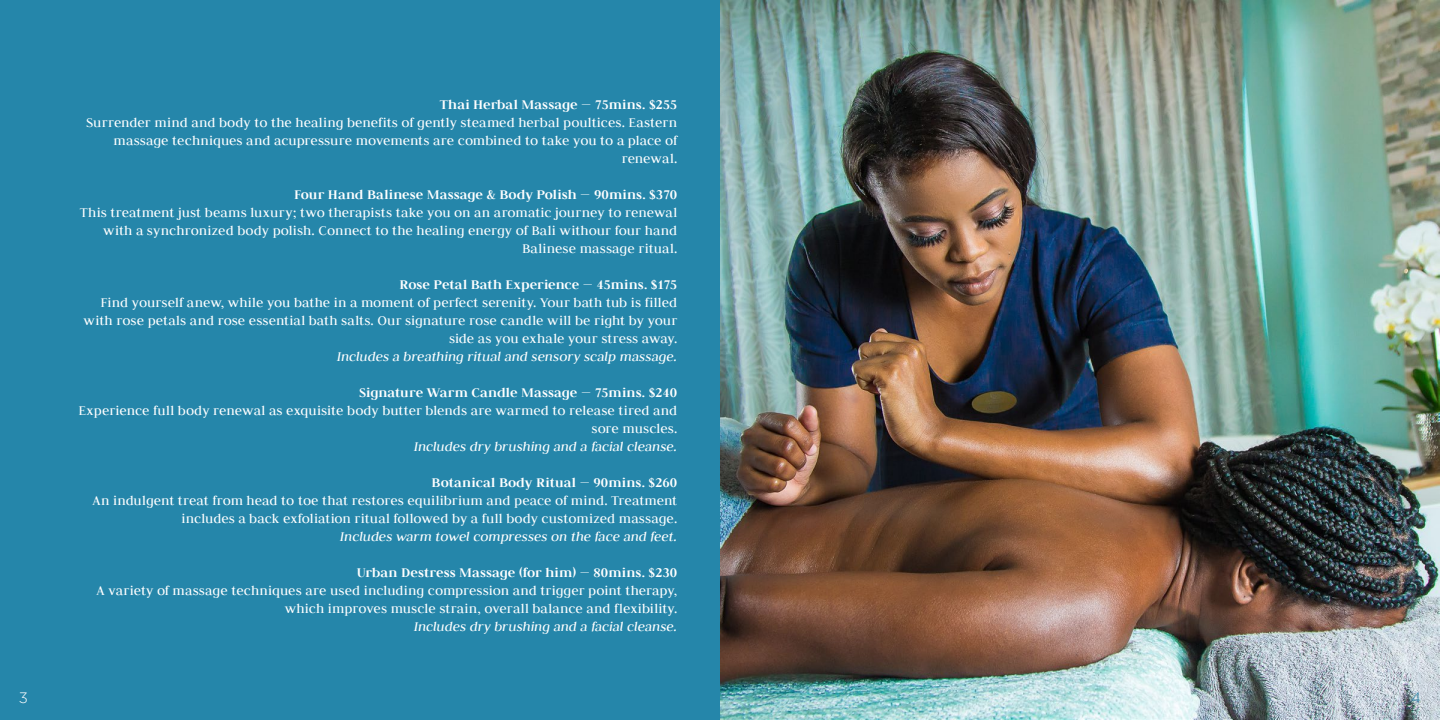
<style>
.page{position:relative;width:1440px;height:720px;background:#fff}
.page>*{position:absolute;margin:0;border:0;box-sizing:border-box;transform-origin:0 0}
.t1{font:15px/18px "Judson";letter-spacing:.005em;color:#fff;text-align:right}
.t2{font:700 15px "Judson";letter-spacing:.005em;color:#fff}
.t3{font:italic 15px "Judson";letter-spacing:-.005em;color:#fff}
.t4{font:300 15px "Gotham";color:#fff}
.t5{font:300 15px "Gotham";color:#2586aa}
</style>
<div class="page">
<img style="left:720px;top:0;width:720px;height:720px">
<div style="left:0;top:0;width:720px;height:720px;background:#2586aa"></div>
<p class="t2" style="left:440px;top:95px;width:239px">Thai Herbal Massage — 75mins. $255</p>
<p class="t1" style="left:86px;top:113px;width:593px">Surrender mind and body to the healing benefits of gently steamed herbal poultices. Eastern massage techniques and acupressure movements are combined to take you to a place of renewal.</p>
<p class="t2" style="left:294px;top:185px;width:385px">Four Hand Balinese Massage &amp; Body Polish — 90mins. $370</p>
<p class="t1" style="left:80px;top:203px;width:599px">This treatment just beams luxury; two therapists take you on an aromatic journey to renewal with a synchronized body polish. Connect to the healing energy of Bali withour four hand<br>Balinese massage ritual.</p>
<p class="t2" style="left:400px;top:275px;width:279px">Rose Petal Bath Experience — 45mins. $175</p>
<p class="t1" style="left:84px;top:293px;width:595px">Find yourself anew, while you bathe in a moment of perfect serenity. Your bath tub is filled with rose petals and rose essential bath salts. Our signature rose candle will be right by your side as you exhale your stress away.</p>
<p class="t3" style="left:337px;top:347px;width:342px">Includes a breathing ritual and sensory scalp massage.</p>
<p class="t2" style="left:359px;top:383px;width:320px">Signature Warm Candle Massage — 75mins. $240</p>
<p class="t1" style="left:79px;top:401px;width:600px">Experience full body renewal as exquisite body butter blends are warmed to release tired and sore muscles.</p>
<p class="t3" style="left:414px;top:437px;width:265px">Includes dry brushing and a facial cleanse.</p>
<p class="t2" style="left:432px;top:473px;width:247px">Botanical Body Ritual — 90mins. $260</p>
<p class="t1" style="left:92px;top:491px;width:586px">An indulgent treat from head to toe that restores equilibrium and peace of mind. Treatment includes a back exfoliation ritual followed by a full body customized massage.</p>
<p class="t3" style="left:340px;top:527px;width:339px">Includes warm towel compresses on the face and feet.</p>
<p class="t2" style="left:357px;top:563px;width:322px">Urban Destress Massage (for him) — 80mins. $230</p>
<p class="t1" style="left:97px;top:581px;width:582px">A variety of massage techniques are used including compression and trigger point therapy, which improves muscle strain, overall balance and flexibility.</p>
<p class="t3" style="left:414px;top:617px;width:265px">Includes dry brushing and a facial cleanse.</p>
<p class="t4" style="left:19px;top:690px;width:11px">3</p>
<p class="t5" style="left:1411px;top:690px;width:11px">4</p>
</div>
